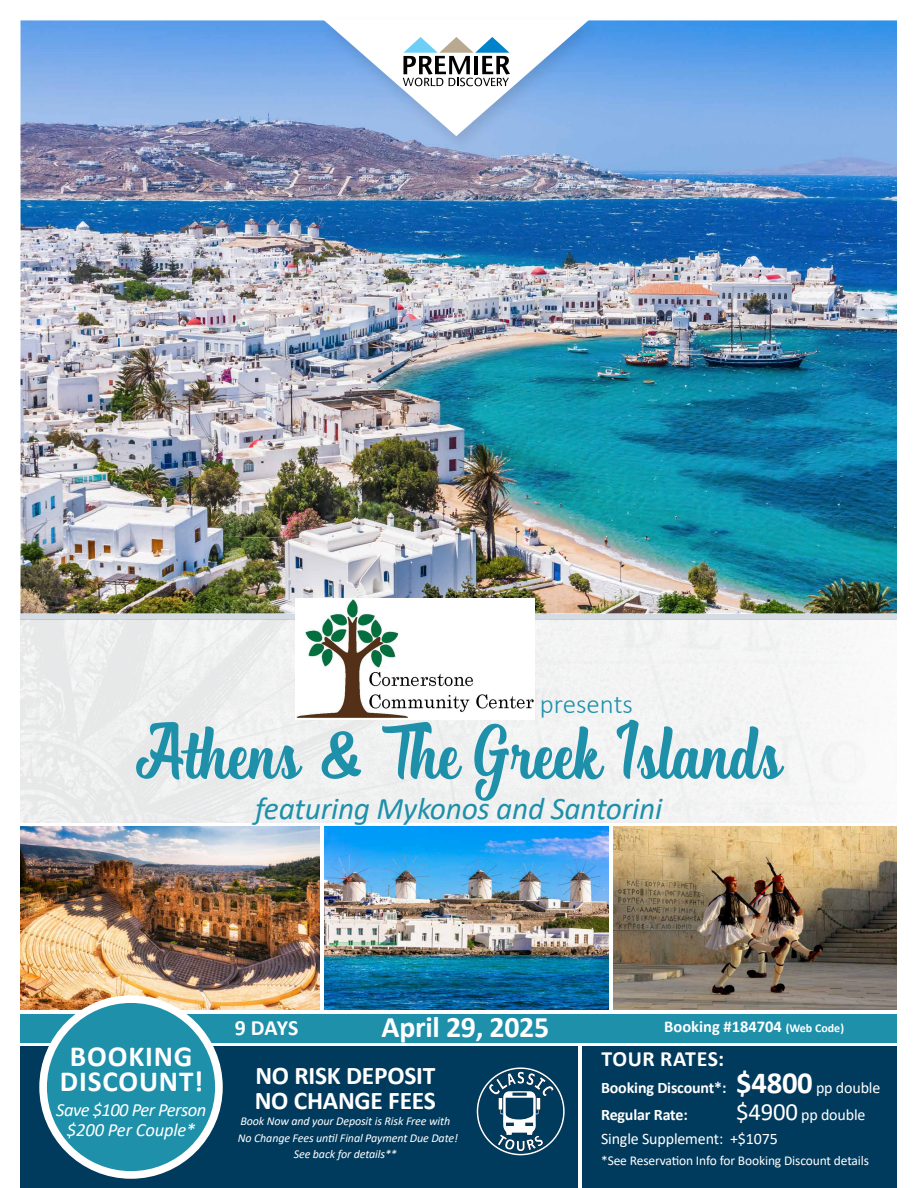
<style>
.page{position:relative;width:918px;height:1188px;background:#fff}
.page>*{position:absolute;margin:0;border:0;box-sizing:border-box;transform-origin:0 0}
.t1{font:69px "Chiladepia Script";color:#1e90aa;scale:.91 1}
.t2{font:italic 31.5px "Calibri";letter-spacing:-.01em;color:#1e90aa}
.t3{font:700 29.85px "Calibri";letter-spacing:-.01em;color:#fff}
.t4{font:700 29.25px/25.2px "Calibri";letter-spacing:.03em;color:#fff;text-align:center}
.t5{font:300 27px "Calibri";color:#1e90aa}
.t6{font:700 25.5px/25px "Calibri";letter-spacing:-.01em;color:#fff}
.t7{font:700 21.75px "Calibri";letter-spacing:.015em;color:#fff}
.t8{font:italic 18.6px/20px "Calibri";letter-spacing:-.03em;color:#fff;text-align:center}
.t9{font:700 16.5px "Calibri";color:#fff}
.t10{font:700 16.05px/27px "Calibri";letter-spacing:-.01em;color:#fff}
.t11{font:16.05px/24px "Calibri";letter-spacing:-.01em;color:#fff}
.t12{font:13.5px "Calibri";letter-spacing:-.01em;color:#fff}
.t13{font:italic 12px/16.5px "Calibri";letter-spacing:-.01em;color:#fff;text-align:center}
.s1{font-size:12px}
.s2{font-size:30.75px}
.s3{font-weight:400}
.s4{font-size:24.75px}
</style>
<div class="page">
<div style="left:21px;top:1046px;width:557px;height:142px;background:#003a5c"></div>
<div style="left:582px;top:1046px;width:336px;height:142px;background:#003a5c"></div>
<img style="left:21px;top:20px;width:876px;height:593px">
<div style="left:21px;top:1014px;width:897px;height:28px;background:#1e90aa"></div>
<div style="left:21px;top:614px;width:897px;height:5px;background:#d5dbe2"></div>
<div style="left:316px;top:13px;width:287px;height:141px;background:#000;opacity:.11"></div>
<svg style="left:323px;top:19px;width:266px;height:117px"></svg>
<img style="left:325px;top:827px;width:284px;height:182px">
<img style="left:613px;top:827px;width:284px;height:182px">
<img style="left:21px;top:827px;width:299px;height:182px">
<div style="left:897px;top:0;width:21px;height:1188px;background:#fff"></div>
<div style="left:43px;top:999px;width:176px;height:176px;background:#1e90aa;border-radius:50%"></div>
<div style="left:39px;top:995px;width:184px;height:184px;border:8px solid #fff;border-radius:50%"></div>
<svg style="left:478px;top:1068px;width:86px;height:86px"></svg>
<div style="left:477px;top:1067px;width:88px;height:88px;border:2px solid #fff;border-radius:50%"></div>
<svg style="left:489px;top:1072px;width:65px;height:79px"></svg>
<img style="left:296px;top:598px;width:239px;height:121px">
<h3 class="t5" style="left:540px;top:687px;width:95px">presents</h3>
<h1 class="t1" style="left:136px;top:701px;width:711px">Athens &amp; The Greek Islands</h1>
<h2 class="t2" style="left:255px;top:787px;width:409px">featuring Mykonos and Santorini</h2>
<h3 class="t4" style="left:60px;top:1043px;width:145px">BOOKING<br>DISCOUNT!</h3>
<h3 class="t8" style="left:56px;top:1099px;width:152px">Save $100 Per Person $200 Per Couple*</h3>
<h3 class="t3" style="left:348px;top:1000px;width:245px">September 24, 2021</h3>
<h3 class="t3" style="left:382px;top:1006px;width:169px">April 29, 2025</h3>
<h3 class="t6" style="left:255px;top:1062px;width:183px">NO RISK DEPOSIT<br>NO CHANGE FEES</h3>
<p class="t13" style="left:238px;top:1113px;width:222px">Book Now and your Deposit is Risk Free with<br>No Change Fees until Final Payment Due Date!<br>See back for details**</p>
<h3 class="t7" style="left:235px;top:1013px;width:65px">9 DAYS</h3>
<h3 class="t9" style="left:664px;top:1015px;width:181px">Booking #184704 <span class="s1">(Web Code)</span></h3>
<h3 class="t7" style="left:602px;top:1044px;width:124px">TOUR RATES:</h3>
<h3 class="t10" style="left:601px;top:1074px;width:281px">Booking Discount*: <span class="s2">$4800</span> <span class="s3">pp double<br></span>Regular Rate:</h3>
<h3 class="t11" style="left:601px;top:1102px;width:266px;text-indent:135px"><span class="s4">$4900</span> pp double<br>Single Supplement: +$1075</h3>
<p class="t12" style="left:601px;top:1151px;width:270px">*See Reservation Info for Booking Discount details</p>
</div>
